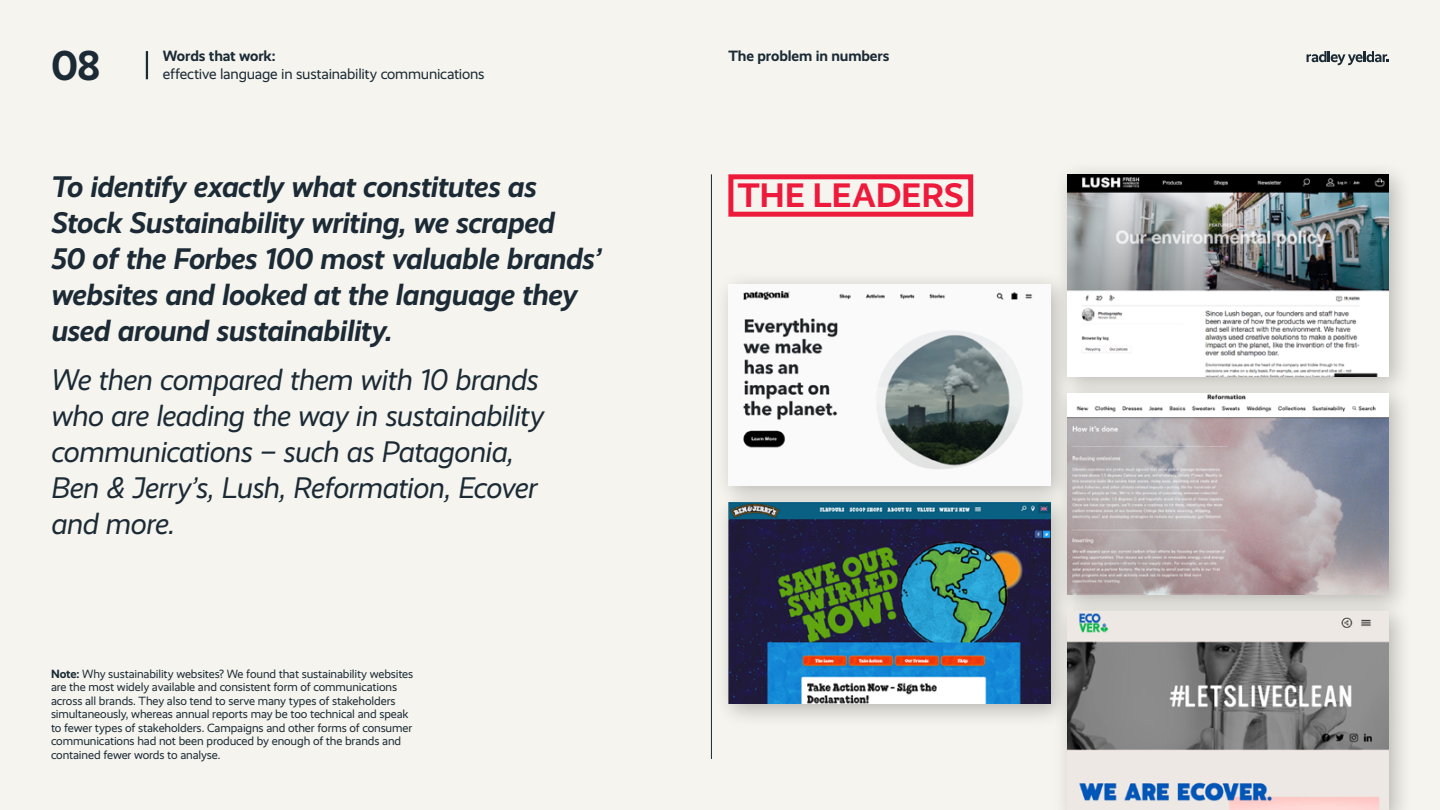
<style>
.page{position:relative;width:1440px;height:810px;background:#f5f4ee}
.page>*{position:absolute;margin:0;border:0;box-sizing:border-box;transform-origin:0 0}
.t1{font:700 42px "Realist";color:#1b2a35}
.t2{font:700 34.2px "Realist";letter-spacing:.005em;color:#ed1a3b}
.t3{font:italic 700 30px/36px "Realist";letter-spacing:-.02em;color:#1b2a35}
.t4{font:italic 30px/36px "Realist";letter-spacing:-.02em;color:#1b2a35}
.t5{font:15px "Realist";letter-spacing:-.015em;color:#1b2a35}
.t6{font:700 15px "Realist";letter-spacing:-.01em;color:#1b2a35}
.t7{font:12px/13.5px "Realist";letter-spacing:-.01em;color:#1b2a35}
.s1{font-weight:700}
</style>
<div class="page">
<svg style="left:1306px;top:51px;width:83px;height:14px"></svg>
<hr style="left:146px;top:51px;width:2px;height:28px;background:#1b2a35">
<hr style="left:711px;top:174px;width:1px;height:585px;background:#1b2a35">
<div style="left:728px;top:174px;width:245px;height:43px;border:5px solid #ed1a3b"></div>
<div style="left:714px;top:270px;width:360px;height:239px;background:#000;opacity:.25"></div>
<img style="left:728px;top:284px;width:322px;height:202px">
<div style="left:714px;top:489px;width:360px;height:239px;background:#000;opacity:.25"></div>
<img style="left:728px;top:503px;width:322px;height:201px">
<div style="left:1053px;top:160px;width:360px;height:240px;background:#000;opacity:.25"></div>
<img style="left:1067px;top:174px;width:321px;height:202px">
<div style="left:1053px;top:379px;width:360px;height:240px;background:#000;opacity:.25"></div>
<img style="left:1067px;top:394px;width:321px;height:201px">
<div style="left:1053px;top:598px;width:360px;height:212px;background:#000;opacity:.25"></div>
<img style="left:1067px;top:612px;width:321px;height:198px">
<h1 class="t1" style="left:51px;top:41px;width:51px">08</h1>
<p class="t6" style="left:728px;top:47px;width:163px">The problem in numbers</p>
<p class="t6" style="left:163px;top:47px;width:114px">Words that work:</p>
<p class="t5" style="left:163px;top:66px;width:323px">effective language in sustainability communications</p>
<h3 class="t3" style="left:51px;top:169px;width:551px">To identify exactly what constitutes as Stock Sustainability writing, we scraped<br>50 of the Forbes 100 most valuable brands’ websites and looked at the language they used around sustainability.</h3>
<h3 class="t4" style="left:51px;top:362px;width:494px">We then compared them with 10 brands who are leading the way in sustainability communications – such as Patagonia,<br>Ben &amp; Jerry’s, Lush, Reformation, Ecover and more.</h3>
<p class="t7" style="left:51px;top:667px;width:364px"><span class="s1">Note:</span> Why sustainability websites? We found that sustainability websites are the most widely available and consistent form of communications across all brands. They also tend to serve many types of stakeholders simultaneously, whereas annual reports may be too technical and speak to fewer types of stakeholders. Campaigns and other forms of consumer communications had not been produced by enough of the brands and contained fewer words to analyse.</p>
<h2 class="t2" style="left:738px;top:176px;width:228px">THE LEADERS</h2>
</div>
